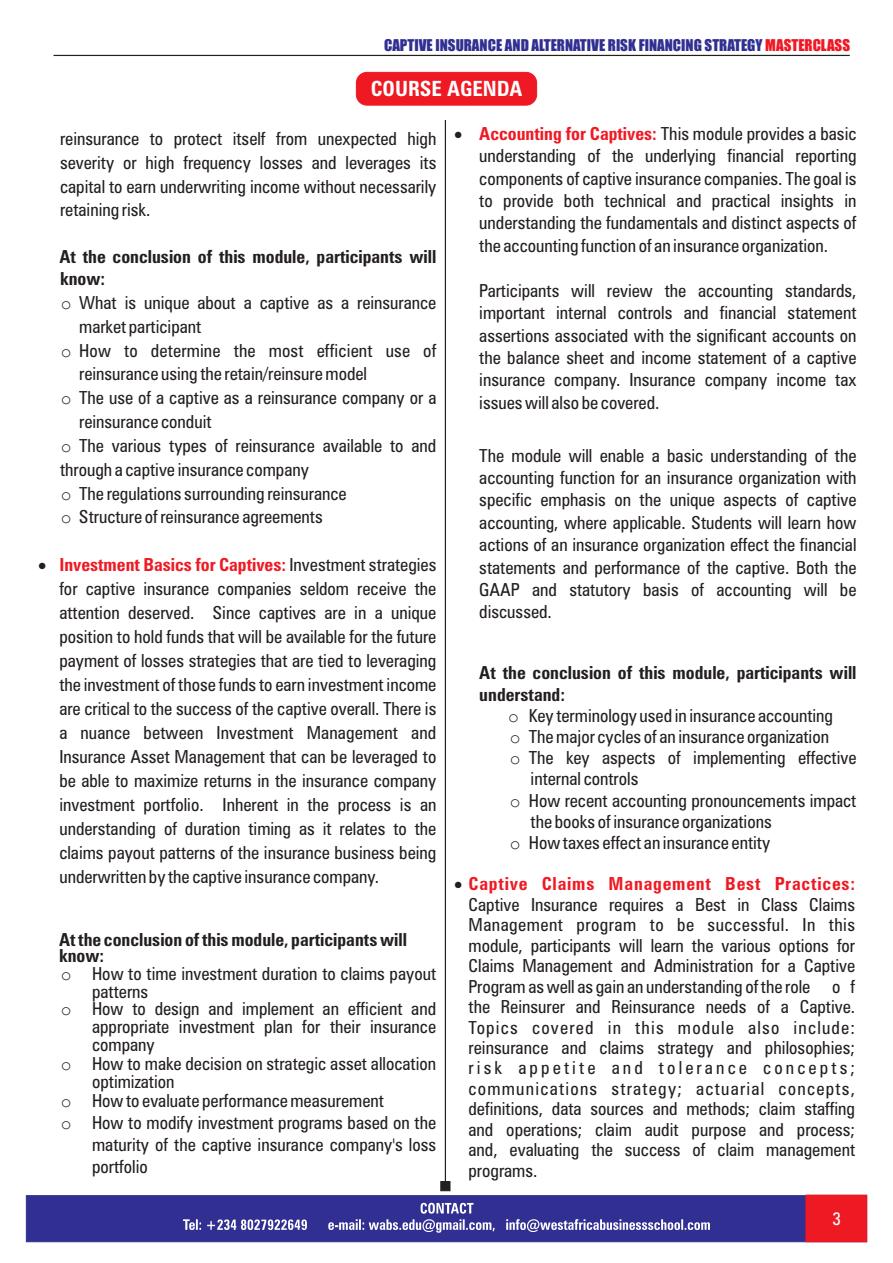
<style>
.page{position:relative;width:893px;height:1263px;background:#fff}
.page>*{position:absolute;margin:0;border:0;box-sizing:border-box;transform-origin:0 0}
.t1{font:700 condensed 21px "Zurich BT";color:#fff}
.t2{font:condensed 18px/22.4px "Zurich BT";color:#241f1f;text-align:justify}
.t3{font:700 condensed 18px/21.9px "Zurich BT";color:#241f1f}
.t4{font:700 condensed 18px "Zurich BT";letter-spacing:.045em;color:#ef1923}
.t5{font:18px "Symbol";color:#241f1f}
.t6{font:condensed 18px "Zurich BT";color:#fff}
.t7{font:15px "Impact";color:#313092}
.s1{color:#ef1923}
.s2{font-family:"Courier New";font-stretch:normal}
.s3{font-weight:700;color:#ef1923}
</style>
<div class="page">
<div style="left:26px;top:1195px;width:841px;height:47px;background:#313092;border:1px solid #313092"></div>
<div style="left:441px;top:1181px;width:9px;height:10px;background:#241f1f;border:1px solid #241f1f"></div>
<svg style="left:183px;top:1203px;width:527px;height:30px"></svg>
<hr style="left:54px;top:55px;width:796px;height:1px;background:#241f1f">
<div style="left:356px;top:72px;width:181px;height:33px;background:#ef1923;border:1px solid #ef1923;border-radius:11px"></div>
<hr style="left:445px;top:120px;width:1px;height:1067px;background:#241f1f">
<div style="left:806px;top:1195px;width:61px;height:47px;background:#ef1923;border:1px solid #ef1923"></div>
<p class="t7" style="left:384px;top:39px;width:468px">CAPTIVE INSURANCE AND ALTERNATIVE RISK FINANCING STRATEGY <span class="s1">MASTERCLASS</span></p>
<p class="t1" style="left:371px;top:80px;width:153px">COURSE AGENDA</p>
<p class="t2" style="left:60px;top:128px;width:378px;line-height:23.9px">reinsurance to protect itself from unexpected high severity or high frequency losses and leverages its capital to earn underwriting income without necessarily retaining risk.</p>
<p class="t3" style="left:59px;top:247px;width:379px">At the conclusion of this module, participants will</p>
<p class="t3" style="left:60px;top:269px;width:47px">know:</p>
<p class="t2" style="left:61px;top:293px;width:377px"><span class="s2">o</span> What is unique about a captive as a reinsurance</p>
<p class="t2" style="left:79px;top:317px;width:124px">market participant</p>
<p class="t2" style="left:61px;top:341px;width:377px"><span class="s2">o</span> How to determine the most efficient use of</p>
<p class="t2" style="left:79px;top:364px;width:289px">reinsurance using the retain/reinsure model</p>
<p class="t2" style="left:61px;top:388px;width:377px"><span class="s2">o</span> The use of a captive as a reinsurance company or a</p>
<p class="t2" style="left:79px;top:412px;width:134px">reinsurance conduit</p>
<p class="t2" style="left:61px;top:436px;width:377px"><span class="s2">o</span> The various types of reinsurance available to and</p>
<p class="t2" style="left:60px;top:460px;width:250px">through a captive insurance company</p>
<p class="t2" style="left:61px;top:484px;width:287px"><span class="s2">o</span> The regulations surrounding reinsurance</p>
<p class="t2" style="left:61px;top:507px;width:263px"><span class="s2">o</span> Structure of reinsurance agreements</p>
<p class="t5" style="left:38px;top:559px;width:51px">•</p>
<p class="t2" style="left:59px;top:554px;width:379px;line-height:24px"><span class="s3">Investment Basics for Captives:</span> Investment strategies for captive insurance companies seldom receive the attention deserved. Since captives are in a unique position to hold funds that will be available for the future payment of losses strategies that are tied to leveraging the investment of those funds to earn investment income are critical to the success of the captive overall. There is a nuance between Investment Management and Insurance Asset Management that can be leveraged to be able to maximize returns in the insurance company investment portfolio. Inherent in the process is an understanding of duration timing as it relates to the claims payout patterns of the insurance business being underwritten by the captive insurance company.</p>
<p class="t3" style="left:59px;top:930px;width:349px">At the conclusion of this module, participants will</p>
<p class="t3" style="left:59px;top:946px;width:47px">know:</p>
<p class="t2" style="left:61px;top:964px;width:377px"><span class="s2">o</span> How to time investment duration to claims payout</p>
<p class="t2" style="left:92px;top:982px;width:58px">patterns</p>
<p class="t2" style="left:61px;top:999px;width:377px"><span class="s2">o</span> How to design and implement an efficient and</p>
<p class="t2" style="left:92px;top:1017px;width:346px">appropriate investment plan for their insurance</p>
<p class="t2" style="left:92px;top:1035px;width:64px">company</p>
<p class="t2" style="left:61px;top:1054px;width:377px"><span class="s2">o</span> How to make decision on strategic asset allocation</p>
<p class="t2" style="left:92px;top:1072px;width:84px">optimization</p>
<p class="t2" style="left:61px;top:1091px;width:325px"><span class="s2">o</span> How to evaluate performance measurement</p>
<p class="t2" style="left:92px;top:1113px;width:346px;text-indent:-31px"><span class="s2">o</span> How to modify investment programs based on the maturity of the captive insurance company's loss portfolio</p>
<p class="t5" style="left:454px;top:128px;width:51px">•</p>
<p class="t2" style="left:479px;top:124px;width:379px"><span class="s3">Accounting for Captives:</span> This module provides a basic understanding of the underlying financial reporting components of captive insurance companies. The goal is to provide both technical and practical insights in understanding the fundamentals and distinct aspects of the accounting function of an insurance organization.</p>
<p class="t2" style="left:479px;top:281px;width:379px">Participants will review the accounting standards, important internal controls and financial statement assertions associated with the significant accounts on the balance sheet and income statement of a captive insurance company. Insurance company income tax issues will also be covered.</p>
<p class="t2" style="left:479px;top:446px;width:379px">The module will enable a basic understanding of the accounting function for an insurance organization with specific emphasis on the unique aspects of captive accounting, where applicable. Students will learn how actions of an insurance organization effect the financial statements and performance of the captive. Both the GAAP and statutory basis of accounting will be discussed.</p>
<p class="t3" style="left:479px;top:663px;width:379px">At the conclusion of this module, participants will understand:</p>
<p class="t2" style="left:508px;top:706px;width:327px"><span class="s2">o</span> Key terminology used in insurance accounting</p>
<p class="t2" style="left:510px;top:727px;width:321px"><span class="s2">o</span> The major cycles of an insurance organization</p>
<p class="t2" style="left:510px;top:748px;width:348px"><span class="s2">o</span> The key aspects of implementing effective</p>
<p class="t2" style="left:531px;top:769px;width:109px">internal controls</p>
<p class="t2" style="left:510px;top:791px;width:348px"><span class="s2">o</span> How recent accounting pronouncements impact</p>
<p class="t2" style="left:531px;top:812px;width:243px">the books of insurance organizations</p>
<p class="t2" style="left:510px;top:833px;width:262px"><span class="s2">o</span> How taxes effect an insurance entity</p>
<p class="t5" style="left:454px;top:878px;width:51px">•</p>
<p class="t4" style="left:468px;top:877px;width:388px">Captive Claims Management Best Practices:</p>
<p class="t2" style="left:468px;top:896px;width:388px;line-height:20.4px">Captive Insurance requires a Best in Class Claims Management program to be successful. In this module, participants will learn the various options for Claims Management and Administration for a Captive Program as well as gain an understanding of the role o f the Reinsurer and Reinsurance needs of a Captive.<br>Topics covered in this module also include: reinsurance and claims strategy and philosophies; risk appetite and tolerance concepts; communications strategy; actuarial concepts, definitions, data sources and methods; claim staffing and operations; claim audit purpose and process; and, evaluating the success of claim management programs.</p>
<p class="t6" style="left:832px;top:1211px;width:10px">3</p>
</div>
